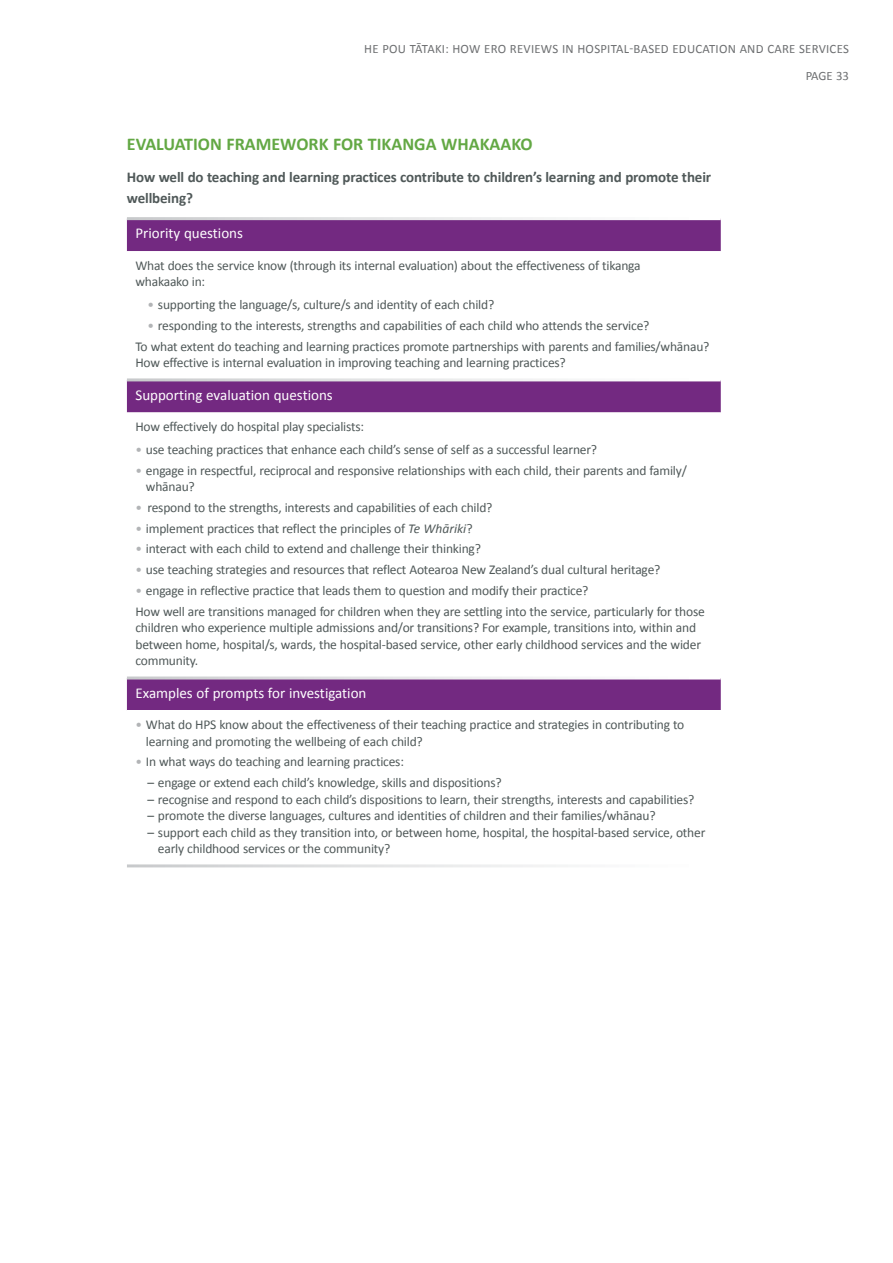
<style>
.page{position:relative;width:893px;height:1263px;background:#fff}
.page>*{position:absolute;margin:0;border:0;box-sizing:border-box;transform-origin:0 0}
.t1{font:700 18px "Calibri";color:#63a844}
.t2{font:700 15px/21px "Calibri";letter-spacing:-.01em;color:#505959}
.t3{font:15px "Calibri";color:#fff}
.t4{font:13.5px/16.5px "Calibri";letter-spacing:-.015em;color:#505959}
.t5{font:12.75px/27px "Calibri";letter-spacing:.02em;color:#6d6f71;text-align:right}
.s1{color:#b2b4b6}
.s2{font-style:italic}
</style>
<div class="page">
<div style="left:127px;top:220px;width:594px;height:490px;background:#732981"></div>
<svg style="left:127px;top:251px;width:594px;height:425px"></svg>
<hr style="left:127px;top:378px;width:594px;height:3px;background:#fff">
<hr style="left:127px;top:676px;width:594px;height:3px;background:#fff">
<p class="t5" style="left:364px;top:35px;width:486px">HE POU TĀTAKI: HOW ERO REVIEWS IN HOSPITAL-BASED EDUCATION AND CARE SERVICES<br>PAGE 33</p>
<h1 class="t1" style="left:127px;top:132px;width:407px">EVALUATION FRAMEWORK FOR TIKANGA WHAKAAKO</h1>
<p class="t2" style="left:127px;top:166px;width:586px">How well do teaching and learning practices contribute to children’s learning and promote their wellbeing?</p>
<p class="t3" style="left:135px;top:224px;width:109px">Priority questions</p>
<p class="t4" style="left:135px;top:256px;width:507px">What does the service know (through its internal evaluation) about the effectiveness of tikanga whakaako in:</p>
<p class="t4" style="left:147px;top:296px;width:348px"><span class="s1">•</span> supporting the language/s, culture/s and identity of each child?</p>
<p class="t4" style="left:135px;top:314px;width:576px;line-height:20.7px;text-indent:12px"><span class="s1">•</span> responding to the interests, strengths and capabilities of each child who attends the service?<br>To what extent do teaching and learning practices promote partnerships with parents and families/whānau?</p>
<p class="t4" style="left:135px;top:354px;width:432px">How effective is internal evaluation in improving teaching and learning practices?</p>
<p class="t3" style="left:135px;top:385px;width:199px">Supporting evaluation questions</p>
<p class="t4" style="left:135px;top:418px;width:230px">How effectively do hospital play specialists:</p>
<p class="t4" style="left:135px;top:441px;width:463px"><span class="s1">•</span> use teaching practices that enhance each child’s sense of self as a successful learner?</p>
<p class="t4" style="left:146px;top:461px;width:542px;text-indent:-11px"><span class="s1">•</span> engage in respectful, reciprocal and responsive relationships with each child, their parents and family/ whānau?</p>
<p class="t4" style="left:135px;top:499px;width:359px"><span class="s1">•</span> respond to the strengths, interests and capabilities of each child?</p>
<p class="t4" style="left:135px;top:519px;width:339px"><span class="s1">•</span> implement practices that reflect the principles of <span class="s2">Te Whāriki</span>?</p>
<p class="t4" style="left:135px;top:540px;width:347px"><span class="s1">•</span> interact with each child to extend and challenge their thinking?</p>
<p class="t4" style="left:135px;top:561px;width:526px"><span class="s1">•</span> use teaching strategies and resources that reflect Aotearoa New Zealand’s dual cultural heritage?</p>
<p class="t4" style="left:135px;top:579px;width:571px;line-height:20.7px"><span class="s1">•</span> engage in reflective practice that leads them to question and modify their practice?<br>How well are transitions managed for children when they are settling into the service, particularly for those</p>
<p class="t4" style="left:135px;top:619px;width:567px">children who experience multiple admissions and/or transitions? For example, transitions into, within and between home, hospital/s, wards, the hospital-based service, other early childhood services and the wider community.</p>
<p class="t3" style="left:135px;top:683px;width:233px">Examples of prompts for investigation</p>
<p class="t4" style="left:146px;top:716px;width:540px;text-indent:-11px"><span class="s1">•</span> What do HPS know about the effectiveness of their teaching practice and strategies in contributing to learning and promoting the wellbeing of each child?</p>
<p class="t4" style="left:135px;top:753px;width:270px"><span class="s1">•</span> In what ways do teaching and learning practices:</p>
<p class="t4" style="left:147px;top:774px;width:356px">– engage or extend each child’s knowledge, skills and dispositions?</p>
<p class="t4" style="left:147px;top:790px;width:548px">– recognise and respond to each child’s dispositions to learn, their strengths, interests and capabilities?</p>
<p class="t4" style="left:147px;top:807px;width:510px">– promote the diverse languages, cultures and identities of children and their families/whānau?</p>
<p class="t4" style="left:158px;top:823px;width:549px;text-indent:-11px">– support each child as they transition into, or between home, hospital, the hospital-based service, other early childhood services or the community?</p>
</div>
